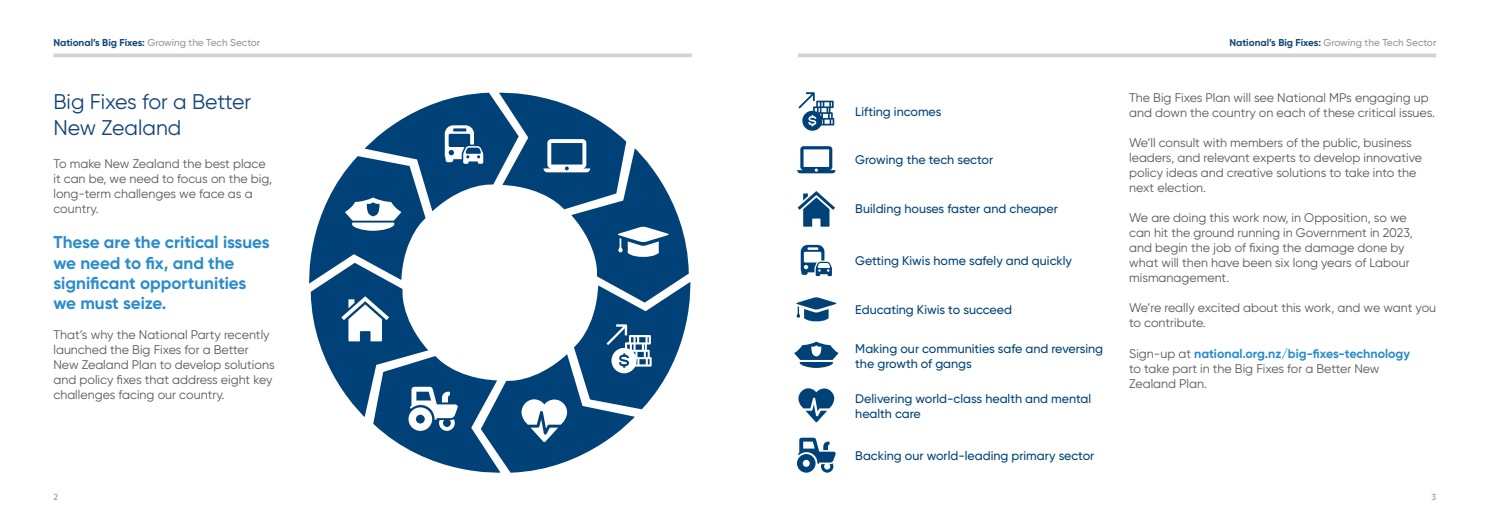
<style>
.page{position:relative;width:1489px;height:525px;background:#fff}
.page>*{position:absolute;margin:0;border:0;box-sizing:border-box;transform-origin:0 0}
.t1{font:21.25px/25.5px "Gilroy";color:#124477}
.t2{font:700 17px/20.5px "Gilroy";color:#2a8ccb}
.t3{font:12.5px/15px "Gilroy";color:#57585a}
.t4{font:500 12.5px/15px "Gilroy";color:#004278}
.t5{font:500 10px "Gilroy";color:#939598}
.t6{font:500 8.75px "Gilroy";color:#939598}
.s1{font-weight:700;color:#124477}
.s2{font-weight:700;color:#2a8ccb}
</style>
<div class="page">
<svg style="left:798px;top:53px;width:638px;height:4px;background:#d6d7d9"></svg>
<svg style="left:53px;top:53px;width:638px;height:4px;background:#d6d7d9"></svg>
<svg style="left:800px;top:245px;width:31px;height:31px"></svg>
<svg style="left:797px;top:146px;width:38px;height:27px"></svg>
<svg style="left:796px;top:297px;width:40px;height:24px"></svg>
<svg style="left:798px;top:92px;width:36px;height:39px"></svg>
<svg style="left:798px;top:388px;width:36px;height:34px"></svg>
<svg style="left:797px;top:191px;width:38px;height:35px"></svg>
<svg style="left:794px;top:341px;width:44px;height:27px"></svg>
<hr style="left:800px;top:360px;width:32px;height:1px;background:#fff">
<svg style="left:797px;top:437px;width:38px;height:35px"></svg>
<svg style="left:309px;top:92px;width:382px;height:381px"></svg>
<p class="t5" style="left:53px;top:37px;width:208px"><span class="s1">National’s Big Fixes:</span> Growing the Tech Sector</p>
<p class="t5" style="left:1229px;top:37px;width:208px"><span class="s1">National’s Big Fixes:</span> Growing the Tech Sector</p>
<h1 class="t1" style="left:53px;top:89px;width:199px">Big Fixes for a Better<br>New Zealand</h1>
<p class="t3" style="left:53px;top:155px;width:220px">To make New Zealand the best place it can be, we need to focus on the big, long-term challenges we face as a country.</p>
<h2 class="t2" style="left:53px;top:231px;width:218px">These are the critical issues we need to fix, and the significant opportunities we must seize.</h2>
<p class="t3" style="left:53px;top:326px;width:223px">That’s why the National Party recently launched the Big Fixes for a Better New Zealand Plan to develop solutions and policy fixes that address eight key challenges facing our country.</p>
<p class="t4" style="left:855px;top:104px;width:88px">Lifting incomes</p>
<p class="t4" style="left:855px;top:152px;width:139px">Growing the tech sector</p>
<p class="t4" style="left:855px;top:201px;width:204px">Building houses faster and cheaper</p>
<p class="t4" style="left:855px;top:253px;width:218px">Getting Kiwis home safely and quickly</p>
<p class="t4" style="left:855px;top:301px;width:158px">Educating Kiwis to succeed</p>
<p class="t4" style="left:855px;top:341px;width:249px">Making our communities safe and reversing the growth of gangs</p>
<p class="t4" style="left:855px;top:390px;width:237px">Delivering world-class health and mental health care</p>
<p class="t4" style="left:855px;top:448px;width:240px">Backing our world-leading primary sector</p>
<p class="t3" style="left:1129px;top:90px;width:307px">The Big Fixes Plan will see National MPs engaging up and down the country on each of these critical issues.</p>
<p class="t3" style="left:1129px;top:135px;width:294px">We’ll consult with members of the public, business leaders, and relevant experts to develop innovative policy ideas and creative solutions to take into the next election.</p>
<p class="t3" style="left:1129px;top:210px;width:285px">We are doing this work now, in Opposition, so we can hit the ground running in Government in 2023, and begin the job of fixing the damage done by what will then have been six long years of Labour mismanagement.</p>
<p class="t3" style="left:1129px;top:300px;width:308px">We’re really excited about this work, and we want you to contribute.</p>
<p class="t3" style="left:1129px;top:345px;width:282px">Sign-up at <span class="s2">national.org.nz/big-fixes-technology </span>to take part in the Big Fixes for a Better New<br>Zealand Plan.</p>
<p class="t6" style="left:53px;top:491px;width:6px">2</p>
<p class="t6" style="left:1431px;top:491px;width:6px">3</p>
</div>
